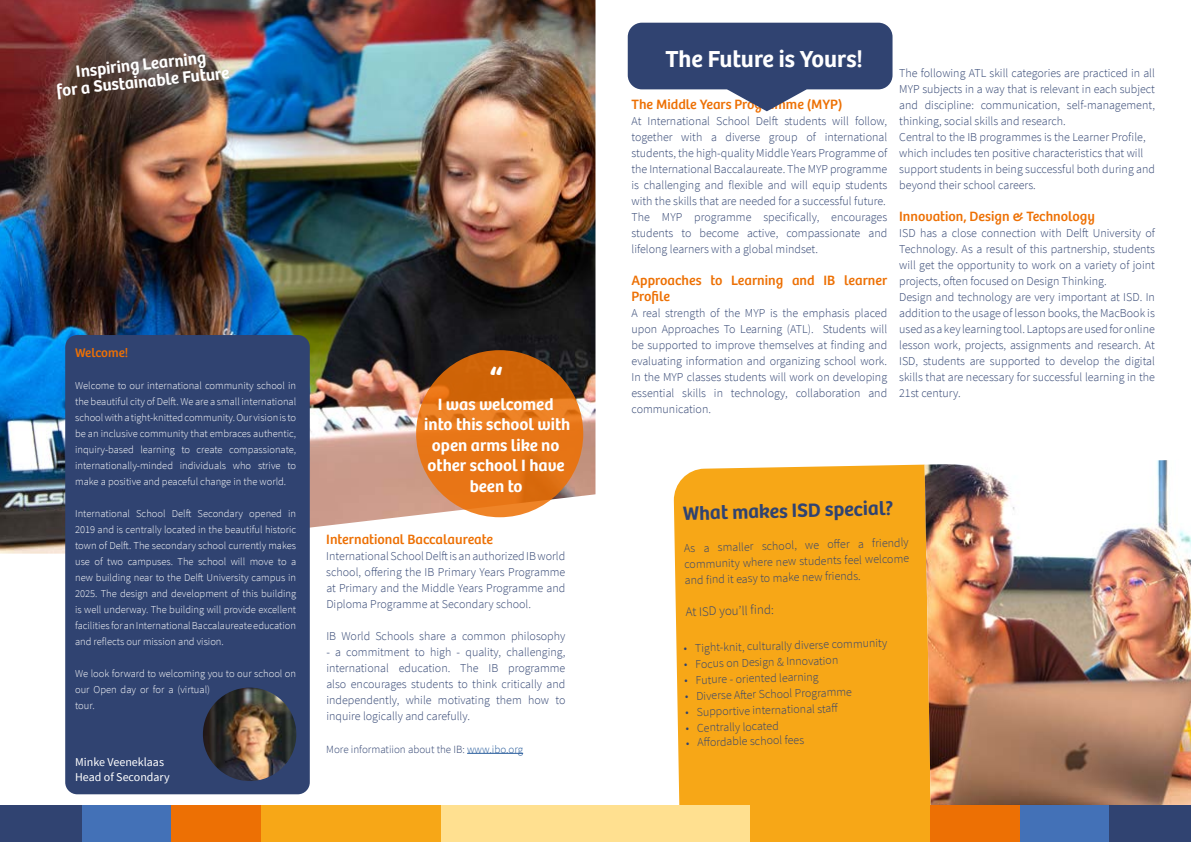
<style>
.page{position:relative;width:1191px;height:842px;background:#fff}
.page>*{position:absolute;margin:0;border:0;box-sizing:border-box;transform-origin:0 0}
.t1{font:600 32px "Bree";color:#fff}
.t2{font:600 24px "Bree";color:#fff}
.t3{font:600 20px "Bree";color:#304371}
.t4{font:600 17px/20.4px "Bree";color:#fff;text-align:center}
.t5{font:14px/16px "Bree";color:#ed7004}
.t6{font:300 13px "Source Sans Pro";color:#304371}
.t7{font:13px "Bree";letter-spacing:-.005em;color:#ed7004}
.t8{font:300 12px/16px "Source Sans Pro";color:#304371;text-align:justify}
.t9{font:12px/14.4px "Source Sans Pro";color:#fff}
.t10{font:300 11px "Source Sans Pro";color:#304371}
.t11{font:300 10.5px/16px "Source Sans Pro";color:#fff;text-align:justify}
.s1{color:#275b9b}
</style>
<div class="page">
<div style="left:673px;top:465px;width:251px;height:340px;background:#f7a717"></div>
<img style="left:924px;top:460px;width:267px;height:345px">
<div style="left:261px;top:805px;width:180px;height:37px;background:#f7a717"></div>
<div style="left:171px;top:805px;width:90px;height:37px;background:#ed7004"></div>
<div style="left:81px;top:805px;width:90px;height:37px;background:#4371b7"></div>
<div style="left:0;top:805px;width:81px;height:37px;background:#304371"></div>
<div style="left:441px;top:805px;width:159px;height:37px;background:#ffe090"></div>
<div style="left:750px;top:805px;width:180px;height:37px;background:#f7a717"></div>
<div style="left:930px;top:805px;width:89px;height:37px;background:#ed7004"></div>
<div style="left:1019px;top:805px;width:90px;height:37px;background:#4371b7"></div>
<div style="left:1109px;top:805px;width:82px;height:37px;background:#304371"></div>
<div style="left:591px;top:805px;width:159px;height:37px;background:#ffe090"></div>
<img style="left:0;top:0;width:595px;height:554px">
<div style="left:65px;top:335px;width:245px;height:459px;background:#304371;border-radius:12px"></div>
<img style="left:203px;top:688px;width:93px;height:93px;border-radius:47px">
<hr style="left:467px;top:753px;width:56px;height:1px;background:#275b9b">
<div style="left:628px;top:23px;width:264px;height:66px;background:#304371;border-radius:14px"></div>
<svg style="left:727px;top:89px;width:79px;height:22px"></svg>
<svg style="left:416px;top:350px;width:167px;height:167px;fill:#e77516"></svg>
<h3 class="t4" style="left:54px;top:64px;width:175px;line-height:17px;rotate:-6deg">Inspiring Learning<br>for a Sustainable Future</h3>
<p class="t7" style="left:75px;top:342px;width:55px">Welcome!</p>
<p class="t11" style="left:75px;top:377px;width:223px">Welcome to our international community school in the beautiful city of Delft. We are a small international schoolwithatight-knittedcommunity.Our visionis to be an inclusive community that embraces authentic, inquiry-based learning to create compassionate, internationally-minded individuals who strive to make a positive and peaceful change in the world.</p>
<p class="t11" style="left:75px;top:505px;width:223px">International School Delft Secondary opened in 2019 and is centrally located in the beautiful historic town of Delft. The secondary school currently makes use of two campuses. The school will move to a new building near to the Delft University campus in 2025. The design and development of this building is well underway. The building will provide excellent facilities foranInternationalBaccalaureateeducation and reflects our mission and vision.</p>
<p class="t11" style="left:75px;top:665px;width:223px;text-align:left">We look forward to welcoming you to our school on our Open day or for a (virtual)<br>tour.</p>
<p class="t9" style="left:75px;top:755px;width:96px">Minke Veeneklaas<br>Head of Secondary</p>
<h1 class="t1" style="left:489px;top:354px;width:15px">“</h1>
<h3 class="t4" style="left:424px;top:393px;width:148px">I was welcomed into this school with open arms like no other school I have been to</h3>
<p class="t5" style="left:326px;top:531px;width:168px">International Baccalaureate</p>
<p class="t8" style="left:326px;top:548px;width:241px">InternationalSchoolDelftis anauthorizedIBworld school, offering the IB Primary Years Programme at Primary and the Middle Years Programme and Diploma Programme at Secondary school.</p>
<p class="t8" style="left:326px;top:628px;width:240px">IB World Schools share a common philosophy</p>
<p class="t8" style="left:326px;top:644px;width:240px">- a commitment to high - quality, challenging, international education. The IB programme also encourages students to think critically and independently, while motivating them how to inquire logically and carefully.</p>
<p class="t10" style="left:326px;top:742px;width:198px">More informatiion about the IB: <span class="s1">www.ibo.org</span></p>
<h2 class="t2" style="left:665px;top:40px;width:199px">The Future is Yours!</h2>
<p class="t5" style="left:631px;top:95px;width:213px">The Middle Years Programme (MYP)</p>
<p class="t8" style="left:631px;top:113px;width:257px">At International School Delft students will follow, together with a diverse group of international students, the high-quality Middle Years Programme of the International Baccalaureate. The MYP programme is challenging and flexible and will equip students with the skills that are needed for a successful future.<br>The MYP programme specifically, encourages students to become active, compassionate and lifelong learners with a global mindset.</p>
<p class="t5" style="left:631px;top:271px;width:257px">Approaches to Learning and IB learner<br>Profile</p>
<p class="t8" style="left:631px;top:305px;width:257px">A real strength of the MYP is the emphasis placed upon Approaches To Learning (ATL). Students will be supported to improve themselves at finding and evaluating information and organizing school work.<br>In the MYP classes students will work on developing essential skills in technology, collaboration and communication.</p>
<p class="t8" style="left:899px;top:65px;width:257px;text-align:left">The following ATL skill categories are practiced in all MYP subjects in a way that is relevant in each subject and discipline: communication, self-management, thinking, social skills and research.<br>Central to the IB programmes is the Learner Profile, which includes ten positive characteristics that will support students in being successful both during and beyond their school careers.</p>
<p class="t5" style="left:899px;top:207px;width:197px">Innovation, Design &amp; Technology</p>
<p class="t8" style="left:899px;top:225px;width:257px;text-align:left">ISD has a close connection with Delft University of Technology. As a result of this partnership, students will get the opportunity to work on a variety of joint projects, often focused on Design Thinking.<br>Design and technology are very important at ISD. In addition to the usage of lesson books, the MacBook is usedas a key learning tool. Laptops areusedforonline lesson work, projects, assignments and research. At ISD, students are supported to develop the digital skills that are necessary for successful learning in the 21st century.</p>
<h3 class="t3" style="left:683px;top:497px;width:212px;rotate:-1deg">What makes ISD special?</h3>
<p class="t8" style="left:684px;top:539px;width:226px;rotate:-1deg">As a smaller school, we off er a friendly community where new students feel welcome and fi nd it easy to make new friends.</p>
<p class="t6" style="left:685px;top:604px;width:90px;rotate:-2deg">At ISD you’ll fi nd:</p>
<p class="t8" style="left:683px;top:639px;width:205px;rotate:-1deg">• Tight-knit, culturally diverse community</p>
<p class="t8" style="left:684px;top:655px;width:156px;rotate:-1deg">• Focus on Design &amp; Innovation</p>
<p class="t8" style="left:684px;top:672px;width:136px;rotate:-1deg">• Future - oriented learning</p>
<p class="t8" style="left:685px;top:687px;width:169px;rotate:-1deg">• Diverse Aft er School Programme</p>
<p class="t8" style="left:685px;top:703px;width:151px;rotate:-1deg">• Supportive international staff</p>
<p class="t8" style="left:685px;top:720px;width:95px;rotate:-1deg">• Centrally located</p>
<p class="t8" style="left:686px;top:734px;width:119px;rotate:-1deg">• Aff ordable school fees</p>
</div>
